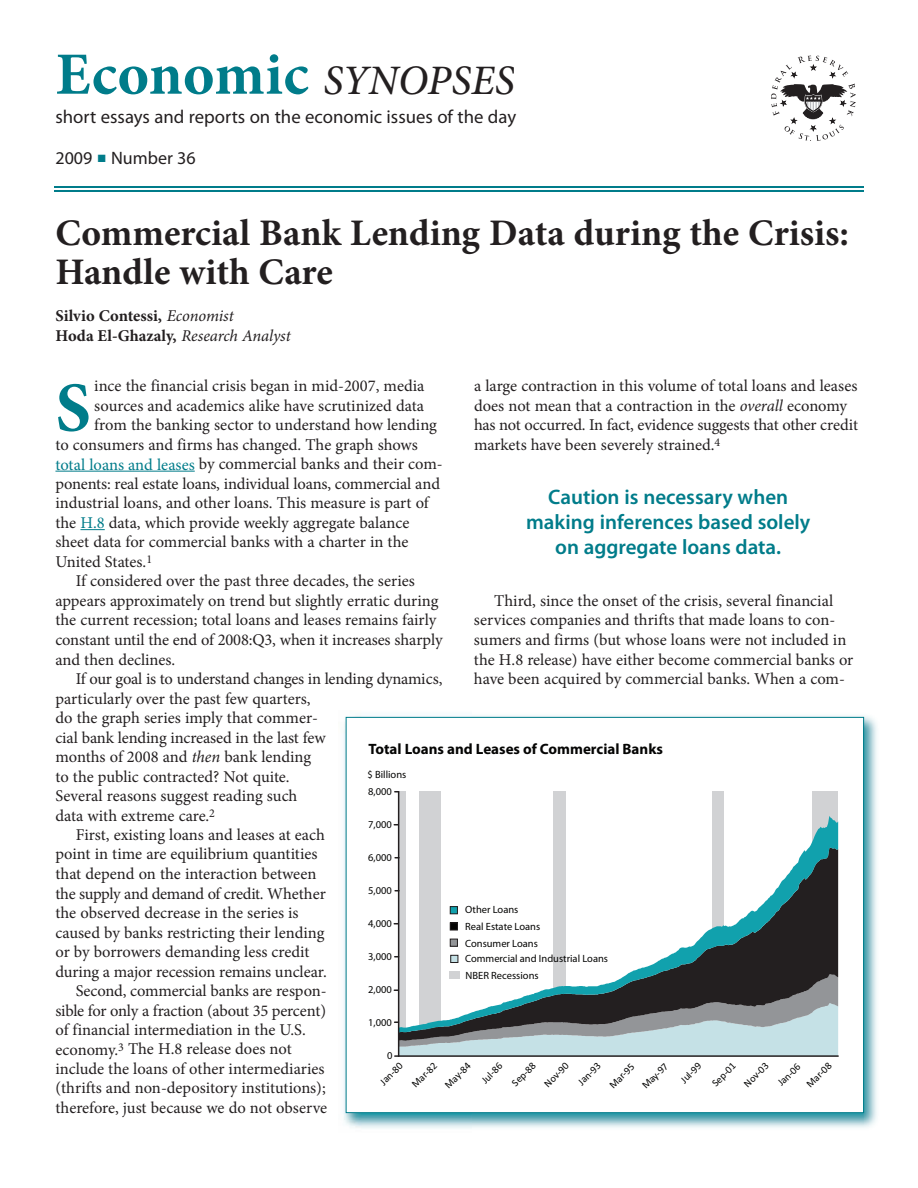
<style>
.page{position:relative;width:918px;height:1188px;background:#fff}
.page>*{position:absolute;margin:0;border:0;box-sizing:border-box;transform-origin:0 0}
.t1{font:700 70.2px "Minion Pro";color:#007c8a}
.t2{font:700 60px "Minion Pro";letter-spacing:.005em;color:#007c8a}
.t3{font:700 37.5px/39px "Minion Pro";color:#231f20}
.t4{font:600 21px/25.2px "Myriad Pro";color:#007c8a;text-align:center}
.t5{font:18.75px "Myriad Pro";color:#231f20}
.t6{font:18px "Myriad Pro";color:#231f20}
.t7{font:16.5px/19.5px "Minion Pro";letter-spacing:-.005em;color:#231f20}
.t8{font:700 16.5px/19.5px "Minion Pro";color:#231f20}
.t9{font:16.5px "Minion Pro";letter-spacing:-.025em;color:#231f20}
.t10{font:700 15px "Myriad Pro";color:#050504}
.t11{font:10.5px/16.8px "Myriad Pro";color:#050504}
.t12{font:10.35px/22.5px "Calibri";color:#050504}
.s1{font-weight:500;font-style:italic;font-size:42px;color:#231f20}
.s2{color:#007c8a}
.s3{font-weight:400;font-style:italic}
.s4{font-style:italic}
</style>
<div class="page">
<hr style="left:55px;top:471px;width:140px;height:1px;background:#007c8a">
<svg style="left:80px;top:529px;width:25px;height:1px"></svg>
<svg style="left:771px;top:56px;width:85px;height:85px"></svg>
<hr style="left:54px;top:186px;width:810px;height:2px;background:#007c8a">
<hr style="left:54px;top:190px;width:810px;height:2px;background:#007c8a">
<img style="left:343px;top:715px;width:534px;height:414px">
<div style="left:346px;top:718px;width:517px;height:394px;background:#fff"></div>
<div style="left:420px;top:791px;width:21px;height:265px;background:#d1d2d4"></div>
<div style="left:553px;top:791px;width:13px;height:265px;background:#d1d2d4"></div>
<div style="left:712px;top:791px;width:11px;height:265px;background:#d1d2d4"></div>
<div style="left:813px;top:791px;width:25px;height:265px;background:#d1d2d4"></div>
<div style="left:399px;top:792px;width:7px;height:264px;background:#d1d2d4"></div>
<svg style="left:399px;top:816px;width:439px;height:158px"></svg>
<hr style="left:398px;top:792px;width:1px;height:264px;background:#231f20">
<div style="left:450px;top:907px;width:7px;height:7px;background:#11a1ad"></div>
<div style="left:450px;top:906px;width:8px;height:8px;border:1px solid #231f20"></div>
<div style="left:450px;top:923px;width:7px;height:7px;background:#050504"></div>
<div style="left:450px;top:922px;width:8px;height:8px;border:1px solid #231f20"></div>
<div style="left:450px;top:939px;width:7px;height:7px;background:#939598"></div>
<div style="left:450px;top:939px;width:8px;height:8px;border:1px solid #231f20"></div>
<div style="left:451px;top:955px;width:7px;height:8px;background:#c5e1e6"></div>
<div style="left:450px;top:955px;width:8px;height:8px;border:1px solid #231f20"></div>
<svg style="left:394px;top:974px;width:444px;height:83px"></svg>
<div style="left:450px;top:972px;width:10px;height:7px;background:#d1d2d4"></div>
<h2 class="t2" style="left:56px;top:52px;width:461px">Economic <span class="s1">SYNOPSES</span></h2>
<p class="t5" style="left:56px;top:110px;width:462px">short essays and reports on the economic issues of the day</p>
<p class="t6" style="left:56px;top:152px;width:142px">2009 <span class="s2">■</span> Number 36</p>
<h3 class="t3" style="left:56px;top:216px;width:795px">Commercial Bank Lending Data during the Crisis:<br>Handle with Care</h3>
<p class="t8" style="left:56px;top:308px;width:237px">Silvio Contessi, <span class="s3">Economist<br></span>Hoda El-Ghazaly, <span class="s3">Research Analyst</span></p>
<h1 class="t1" style="left:55px;top:382px;width:37px">S</h1>
<p class="t7" style="left:94px;top:378px;width:332px">ince the financial crisis began in mid-2007, media</p>
<p class="t7" style="left:474px;top:378px;width:386px">a large contraction in this volume of total loans and leases does not mean that a contraction in the <span class="s4">overall</span> economy has not occurred. In fact, evidence suggests that other credit markets have been severely strained.<sup>4</sup></p>
<p class="t7" style="left:94px;top:397px;width:331px">sources and academics alike have scrutinized data</p>
<p class="t7" style="left:94px;top:417px;width:344px">from the banking sector to understand how lending</p>
<p class="t7" style="left:55px;top:436px;width:364px">to consumers and firms has changed. The graph shows</p>
<p class="t7" style="left:55px;top:456px;width:389px"><span class="s2">total loans and leases</span> by commercial banks and their com-</p>
<p class="t7" style="left:55px;top:475px;width:386px">ponents: real estate loans, individual loans, commercial and</p>
<p class="t7" style="left:55px;top:495px;width:375px">industrial loans, and other loans. This measure is part of</p>
<p class="t7" style="left:55px;top:514px;width:356px">the <span class="s2">H.8</span> data, which provide weekly aggregate balance</p>
<p class="t7" style="left:55px;top:534px;width:355px">sheet data for commercial banks with a charter in the</p>
<p class="t7" style="left:55px;top:553px;width:98px">United States.<sup>1</sup></p>
<p class="t7" style="left:76px;top:573px;width:341px">If considered over the past three decades, the series</p>
<p class="t7" style="left:55px;top:592px;width:384px">appears approximately on trend but slightly erratic during</p>
<p class="t7" style="left:55px;top:612px;width:382px">the current recession; total loans and leases remains fairly</p>
<p class="t7" style="left:55px;top:631px;width:389px">constant until the end of 2008:Q3, when it increases sharply</p>
<p class="t7" style="left:55px;top:651px;width:121px">and then declines.</p>
<p class="t7" style="left:76px;top:670px;width:368px">If our goal is to understand changes in lending dynamics,</p>
<p class="t7" style="left:55px;top:690px;width:257px">particularly over the past few quarters,</p>
<p class="t7" style="left:55px;top:709px;width:264px">do the graph series imply that commer-</p>
<p class="t7" style="left:55px;top:729px;width:272px">cial bank lending increased in the last few</p>
<p class="t7" style="left:55px;top:748px;width:257px">months of 2008 and <span class="s4">then</span> bank lending</p>
<p class="t7" style="left:55px;top:768px;width:236px">to the public contracted? Not quite.</p>
<p class="t7" style="left:55px;top:787px;width:243px">Several reasons suggest reading such</p>
<p class="t7" style="left:55px;top:807px;width:161px">data with extreme care.<sup>2</sup></p>
<p class="t7" style="left:76px;top:826px;width:251px">First, existing loans and leases at each</p>
<p class="t7" style="left:55px;top:846px;width:264px">point in time are equilibrium quantities</p>
<p class="t7" style="left:55px;top:865px;width:262px">that depend on the interaction between</p>
<p class="t9" style="left:55px;top:887px;width:272px">the supply and demand of credit. Whether</p>
<p class="t7" style="left:55px;top:904px;width:245px">the observed decrease in the series is</p>
<p class="t7" style="left:55px;top:924px;width:271px">caused by banks restricting their lending</p>
<p class="t7" style="left:55px;top:943px;width:256px">or by borrowers demanding less credit</p>
<p class="t7" style="left:55px;top:963px;width:273px">during a major recession remains unclear.</p>
<p class="t7" style="left:76px;top:982px;width:252px">Second, commercial banks are respon-</p>
<p class="t7" style="left:55px;top:1002px;width:272px">sible for only a fraction (about 35 percent)</p>
<p class="t7" style="left:55px;top:1021px;width:252px">of financial intermediation in the U.S.</p>
<p class="t7" style="left:55px;top:1041px;width:238px">economy.<sup>3</sup> The H.8 release does not</p>
<p class="t7" style="left:55px;top:1060px;width:271px">include the loans of other intermediaries</p>
<p class="t7" style="left:55px;top:1080px;width:272px">(thrifts and non-depository institutions);</p>
<p class="t7" style="left:55px;top:1099px;width:273px">therefore, just because we do not observe</p>
<p class="t4" style="left:526px;top:486px;width:286px">Caution is necessary when making inferences based solely on aggregate loans data.</p>
<p class="t7" style="left:474px;top:592px;width:381px;text-indent:20px">Third, since the onset of the crisis, several financial services companies and thrifts that made loans to con&shy;sumers and firms (but whose loans were not included in the H.8 release) have either become commercial banks or have been acquired by commercial banks. When a com-</p>
<p class="t10" style="left:368px;top:743px;width:296px">Total Loans and Leases of Commercial Banks</p>
<p class="t11" style="left:367px;top:766px;width:40px">$ Billions</p>
<p class="t11" style="left:368px;top:784px;width:25px">8,000</p>
<p class="t11" style="left:368px;top:817px;width:25px">7,000</p>
<p class="t11" style="left:368px;top:850px;width:25px">6,000</p>
<p class="t11" style="left:368px;top:883px;width:25px">5,000</p>
<p class="t11" style="left:465px;top:902px;width:77px">Other Loans<br>Real Estate Loans<br>Consumer Loans</p>
<p class="t11" style="left:465px;top:951px;width:144px">Commercial and Industrial Loans<br>NBER Recessions</p>
<p class="t11" style="left:368px;top:916px;width:25px">4,000</p>
<p class="t11" style="left:368px;top:949px;width:25px">3,000</p>
<p class="t11" style="left:368px;top:982px;width:25px">2,000</p>
<p class="t11" style="left:368px;top:1015px;width:25px">1,000</p>
<p class="t11" style="left:387px;top:1048px;width:7px">0</p>
<p class="t12" style="left:373px;top:1075px;width:29px;rotate:-45deg">Jan-80</p>
<p class="t12" style="left:405px;top:1077px;width:32px;rotate:-45deg">Mar-82</p>
<p class="t12" style="left:459px;top:1057px;width:26px;text-indent:-30px;rotate:-45deg">May-84<br>Jul-86</p>
<p class="t12" style="left:505px;top:1076px;width:31px;rotate:-45deg">Sep-88</p>
<p class="t12" style="left:556px;top:1059px;width:29px;text-indent:-26px;rotate:-45deg">Nov-90<br>Jan-93</p>
<p class="t12" style="left:603px;top:1078px;width:32px;rotate:-45deg">Mar-95</p>
<p class="t12" style="left:636px;top:1079px;width:33px;rotate:-45deg">May-97</p>
<p class="t12" style="left:674px;top:1073px;width:26px;rotate:-45deg">Jul-99</p>
<p class="t12" style="left:705px;top:1076px;width:31px;rotate:-45deg">Sep-01</p>
<p class="t12" style="left:737px;top:1077px;width:32px;rotate:-45deg">Nov-03</p>
<p class="t12" style="left:785px;top:1063px;width:32px;line-height:21.3px;text-indent:-19px;rotate:-45deg">Jan-06<br>Mar-08</p>
</div>
